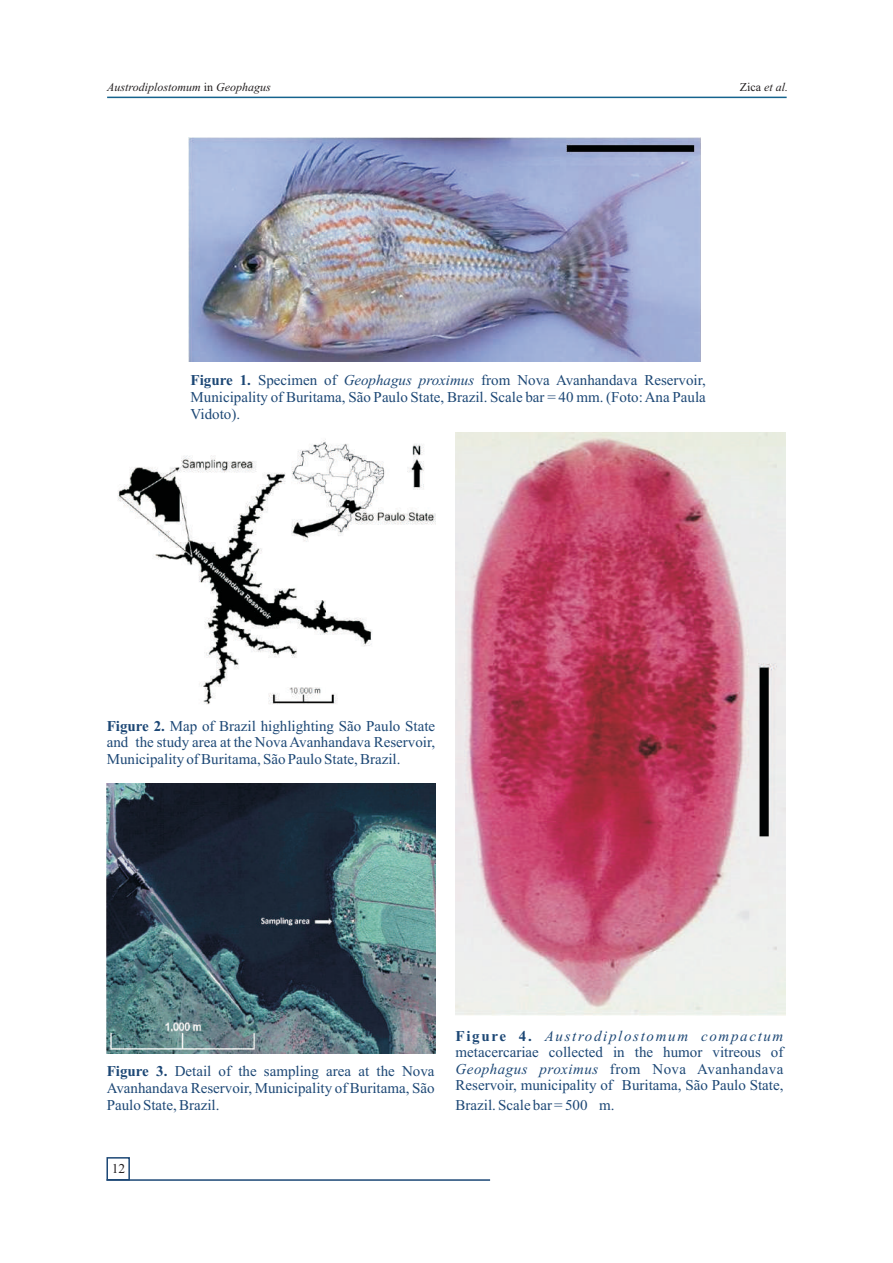
<style>
.page{position:relative;width:893px;height:1263px;background:#fff}
.page>*{position:absolute;margin:0;border:0;box-sizing:border-box;transform-origin:0 0}
.t1{font:15px/16.6px "Times New Roman";color:#1c4775;text-align:justify}
.t2{font:13.5px "Times New Roman";color:#231f20}
.t3{font:italic 12px "Times New Roman";color:#231f20}
.s1{font-style:normal}
.s2{font-weight:700}
.s3{font-style:italic}
</style>
<div class="page">
<img style="left:118px;top:439px;width:317px;height:266px">
<img style="left:106px;top:784px;width:329px;height:269px">
<img style="left:456px;top:432px;width:329px;height:583px">
<div style="left:106px;top:1157px;width:24px;height:23px;border:2px solid #1c4775"></div>
<hr style="left:106px;top:1179px;width:384px;height:2px;background:#1c4775">
<img style="left:189px;top:138px;width:512px;height:224px">
<hr style="left:107px;top:97px;width:680px;height:1px;background:#15638e">
<p class="t3" style="left:107px;top:83px;width:165px">Austrodiplostomum <span class="s1">in</span> Geophagus</p>
<p class="t3" style="left:740px;top:83px;width:50px"><span class="s1">Zica</span> et al.</p>
<p class="t1" style="left:191px;top:373px;width:517px"><span class="s2">Figure 1.</span> Specimen of <span class="s3">Geophagus proximus</span> from Nova Avanhandava Reservoir, Municipality of Buritama, São Paulo State, Brazil. Scale bar = 40 mm. (Foto: Ana Paula Vidoto).</p>
<p class="t1" style="left:107px;top:719px;width:330px"><span class="s2">Figure 2.</span> Map of Brazil highlighting São Paulo State and the study area at the Nova Avanhandava Reservoir, Municipality of Buritama, São Paulo State, Brazil.</p>
<p class="t1" style="left:107px;top:1064px;width:329px"><span class="s2">Figure 3.</span> Detail of the sampling area at the Nova Avanhandava Reservoir, Municipality of Buritama, São Paulo State, Brazil.</p>
<p class="t2" style="left:112px;top:1164px;width:15px">12</p>
<p class="t1" style="left:455px;top:1028px;width:329px"><span class="s2">Figure 4.</span> <span class="s3">Austrodiplostomum compactum </span>metacercariae collected in the humor vitreous of <span class="s3">Geophagus proximus</span> from Nova Avanhandava Reservoir, municipality of Buritama, São Paulo State,</p>
<p class="t1" style="left:455px;top:1098px;width:161px">Brazil. Scale bar = 500 m.</p>
</div>
